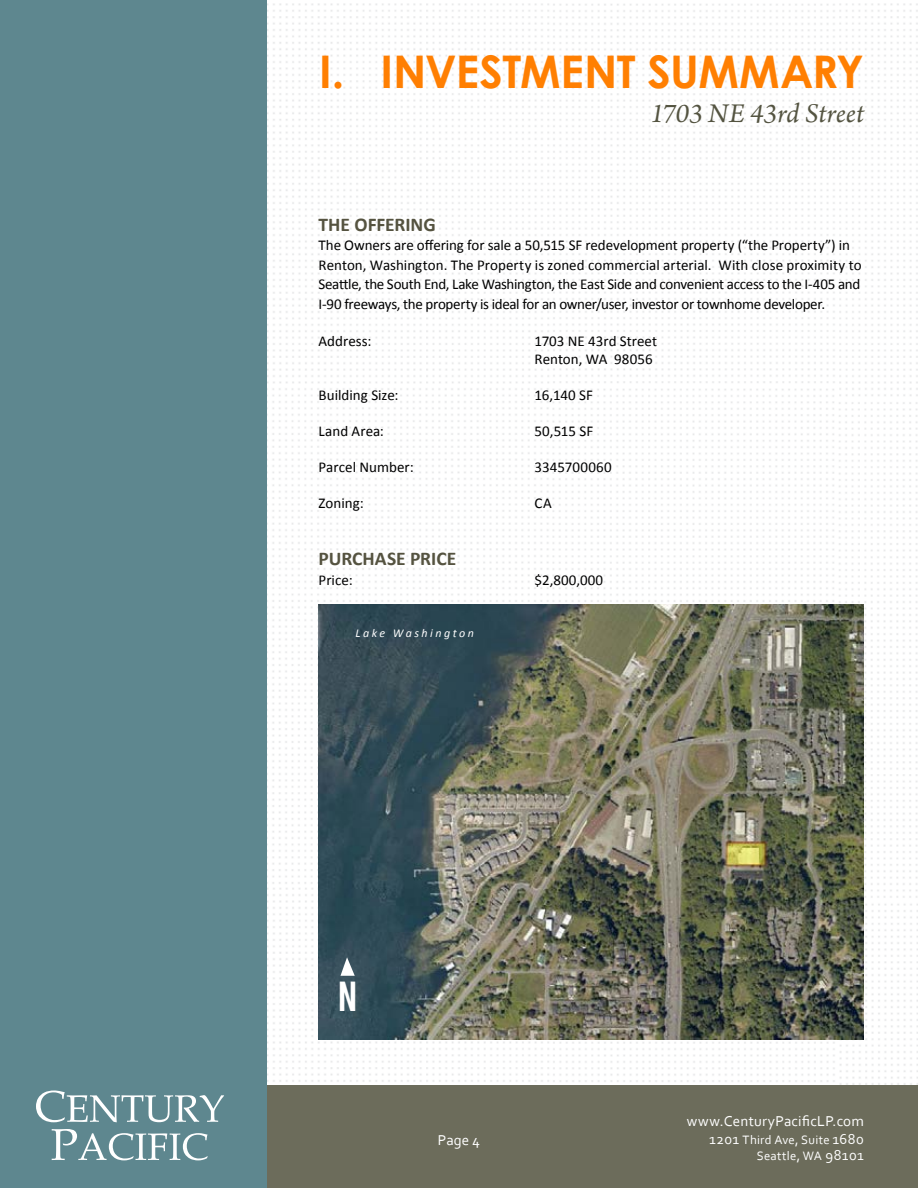
<style>
.page{position:relative;width:918px;height:1188px;background:#fff}
.page>*{position:absolute;margin:0;border:0;box-sizing:border-box;transform-origin:0 0}
.t1{font:700 45px "Century Gothic";letter-spacing:-.01em;color:#ff7f02}
.t2{font:33px "Bebas";color:#fff}
.t3{font:italic 28.5px "Arno Pro";color:#545441}
.t4{font:700 19.5px "Calibri";color:#555340}
.t5{font:15px/19.5px "Calibri";letter-spacing:-.005em;color:#000}
.t6{font:15px "Corbel";letter-spacing:.015em;color:#fff}
.t7{font:15px "Calibri";letter-spacing:.015em;color:#000}
.t8{font:12.75px/16.5px "Corbel";letter-spacing:.02em;color:#fff;text-align:right}
.t9{font:italic 12px "Calibri";letter-spacing:.21em;color:#fff}
.s1{font-size:15px}
</style>
<div class="page">
<img style="left:267px;top:3px;width:651px;height:1082px">
<div style="left:0;top:1086px;width:918px;height:102px;background:#6c6c5b"></div>
<div style="left:0;top:0;width:267px;height:1188px;background:#5e878f"></div>
<svg style="left:36px;top:1091px;width:188px;height:31px"></svg>
<svg style="left:52px;top:1129px;width:156px;height:31px"></svg>
<img style="left:319px;top:604px;width:545px;height:436px">
<svg style="left:340px;top:957px;width:15px;height:19px"></svg>
<h1 class="t1" style="left:319px;top:37px;width:546px">I. INVESTMENT SUMMARY</h1>
<h3 class="t3" style="left:651px;top:97px;width:215px">1703 NE 43rd Street</h3>
<h3 class="t4" style="left:319px;top:212px;width:119px">THE OFFERING</h3>
<p class="t5" style="left:319px;top:235px;width:545px">The Owners are offering for sale a 50,515 SF redevelopment property (“the Property”) in Renton, Washington. The Property is zoned commercial arterial. With close proximity to Seattle, the South End, Lake Washington, the East Side and convenient access to the I-405 and I-90 freeways, the property is ideal for an owner/user, investor or townhome developer.</p>
<p class="t5" style="left:319px;top:331px;width:54px">Address:</p>
<p class="t5" style="left:535px;top:332px;width:124px;line-height:18px">1703 NE 43rd Street<br>Renton, WA 98056</p>
<p class="t5" style="left:319px;top:385px;width:81px">Building Size:</p>
<p class="t5" style="left:535px;top:385px;width:60px">16,140 SF</p>
<p class="t5" style="left:319px;top:421px;width:67px">Land Area:</p>
<p class="t5" style="left:535px;top:421px;width:60px">50,515 SF</p>
<p class="t5" style="left:319px;top:457px;width:97px">Parcel Number:</p>
<p class="t7" style="left:535px;top:458px;width:79px">3345700060</p>
<p class="t5" style="left:319px;top:493px;width:47px">Zoning:</p>
<p class="t5" style="left:535px;top:493px;width:19px">CA</p>
<h3 class="t4" style="left:319px;top:546px;width:139px">PURCHASE PRICE</h3>
<p class="t5" style="left:319px;top:570px;width:36px">Price:</p>
<p class="t5" style="left:535px;top:570px;width:70px">$2,800,000</p>
<p class="t9" style="left:355px;top:625px;width:120px">Lake Washington</p>
<h2 class="t2" style="left:339px;top:973px;width:20px">N</h2>
<p class="t6" style="left:438px;top:1131px;width:44px">Page 4</p>
<p class="t6" style="left:687px;top:1111px;width:179px">www.CenturyPacificLP.com</p>
<p class="t8" style="left:709px;top:1131px;width:156px"><span class="s1">1201</span> Third Ave, Suite <span class="s1">1680<br></span>Seattle, WA <span class="s1">98101</span></p>
</div>
